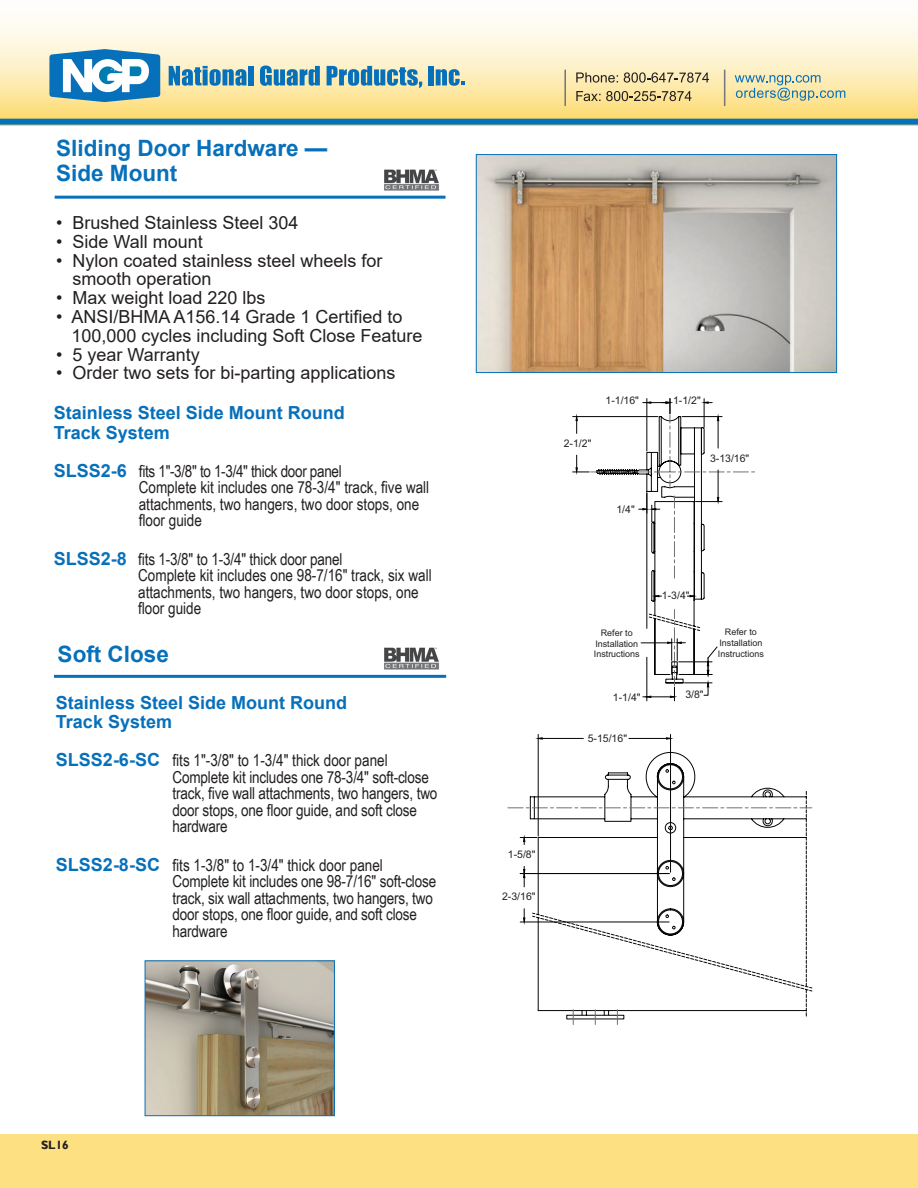
<style>
.page{position:relative;width:918px;height:1188px;background:#fff}
.page>*{position:absolute;margin:0;border:0;box-sizing:border-box;transform-origin:0 0}
.t1{font:700 22.5px/25.5px "Arial";color:#0770ba}
.t2{font:18px/18.8px "Arial";color:#231f20}
.t3{font:700 18px/19.5px "Arial";color:#0770ba}
.t4{font:16.5px/16.5px "Arial Narrow";letter-spacing:-.01em;color:#231f20}
.t5{font:700 12px "Gill Sans";color:#231f20}
.t6{font:10.5px "Arial";color:#231f20}
.t7{font:9px/10.8px "Arial";color:#231f20;text-align:center}
.s1{font-family:"Arial";font-weight:700;font-size:18px;color:#0770ba}
</style>
<div class="page">
<svg style="left:0;top:20px;width:918px;height:106px;background:#fbedbf"></svg>
<div style="left:0;top:1134px;width:918px;height:54px;background:#fde082"></div>
<div style="left:0;top:119px;width:918px;height:6px;background:#0770ba"></div>
<svg style="left:169px;top:66px;width:77px;height:20px;background:#5f9dbb"></svg>
<div style="left:248px;top:66px;width:5px;height:19px;background:#0770ba"></div>
<svg style="left:260px;top:66px;width:60px;height:20px"></svg>
<svg style="left:327px;top:66px;width:95px;height:22px;background:#7babb9"></svg>
<div style="left:429px;top:66px;width:5px;height:19px;background:#0770ba"></div>
<svg style="left:436px;top:69px;width:29px;height:17px"></svg>
<svg style="left:576px;top:72px;width:42px;height:11px"></svg>
<svg style="left:624px;top:72px;width:85px;height:11px"></svg>
<svg style="left:576px;top:91px;width:116px;height:10px"></svg>
<hr style="left:564px;top:70px;width:2px;height:36px;background:#76787b">
<hr style="left:724px;top:70px;width:1px;height:36px;background:#76787b">
<svg style="left:49px;top:49px;width:111px;height:53px"></svg>
<svg style="left:735px;top:75px;width:110px;height:26px;background:#cacfac"></svg>
<img style="left:147px;top:963px;width:186px;height:151px">
<div style="left:145px;top:961px;width:190px;height:155px;border:1px solid #0770ba"></div>
<img style="left:478px;top:156px;width:357px;height:215px">
<div style="left:476px;top:154px;width:361px;height:219px;border:1px solid #0770ba"></div>
<svg style="left:530px;top:752px;width:282px;height:260px"></svg>
<svg style="left:508px;top:807px;width:304px;height:1px"></svg>
<hr style="left:629px;top:738px;width:38px;height:1px;background:#050504">
<hr style="left:542px;top:738px;width:41px;height:1px;background:#050504">
<hr style="left:670px;top:734px;width:1px;height:138px;background:#050504">
<hr style="left:538px;top:734px;width:1px;height:102px;background:#050504">
<svg style="left:535px;top:737px;width:8px;height:3px"></svg>
<svg style="left:666px;top:737px;width:8px;height:3px"></svg>
<svg style="left:520px;top:833px;width:17px;height:12px"></svg>
<hr style="left:520px;top:922px;width:149px;height:1px;background:#050504">
<hr style="left:520px;top:873px;width:149px;height:1px;background:#050504">
<svg style="left:523px;top:866px;width:3px;height:21px"></svg>
<svg style="left:523px;top:909px;width:3px;height:16px"></svg>
<svg style="left:566px;top:952px;width:246px;height:73px"></svg>
<hr style="left:55px;top:196px;width:391px;height:3px;background:#0770ba">
<hr style="left:54px;top:675px;width:392px;height:3px;background:#0770ba">
<img style="left:384px;top:169px;width:55px;height:22px">
<img style="left:384px;top:647px;width:55px;height:23px">
<svg style="left:573px;top:399px;width:182px;height:302px"></svg>
<h1 class="t1" style="left:56px;top:135px;width:273px">Sliding Door Hardware —<br>Side Mount</h1>
<p class="t2" style="left:56px;top:213px;width:244px">• Brushed Stainless Steel 304</p>
<p class="t2" style="left:56px;top:232px;width:148px">• Side Wall mount</p>
<p class="t2" style="left:72px;top:251px;width:312px;text-indent:-16px">• Nylon coated stainless steel wheels for smooth operation</p>
<p class="t2" style="left:56px;top:288px;width:211px">• Max weight load 220 lbs</p>
<p class="t2" style="left:71px;top:307px;width:353px;text-indent:-15px">• ANSI/BHMA A156.14 Grade 1 Certified to<br>100,000 cycles including Soft Close Feature</p>
<p class="t2" style="left:56px;top:345px;width:145px">• 5 year Warranty</p>
<p class="t2" style="left:56px;top:363px;width:341px">• Order two sets for bi-parting applications</p>
<p class="t3" style="left:54px;top:403px;width:293px">Stainless Steel Side Mount Round<br>Track System</p>
<p class="t4" style="left:139px;top:462px;width:292px;text-indent:-85px"><span class="s1">SLSS2-6</span> fits 1"-3/8" to 1-3/4" thick door panel<br>Complete kit includes one 78-3/4" track, five wall attachments, two hangers, two door stops, one floor guide</p>
<p class="t4" style="left:138px;top:550px;width:295px;text-indent:-84px"><span class="s1">SLSS2-8</span> fits 1-3/8" to 1-3/4" thick door panel<br>Complete kit includes one 98-7/16" track, six wall attachments, two hangers, two door stops, one floor guide</p>
<h1 class="t1" style="left:58px;top:642px;width:113px">Soft Close</h1>
<p class="t3" style="left:56px;top:693px;width:293px">Stainless Steel Side Mount Round<br>Track System</p>
<p class="t4" style="left:173px;top:752px;width:266px;text-indent:-117px"><span class="s1">SLSS2-6-SC</span> fits 1"-3/8" to 1-3/4" thick door panel Complete kit includes one 78-3/4" soft-close track, five wall attachments, two hangers, two door stops, one floor guide, and soft close hardware</p>
<p class="t4" style="left:173px;top:856px;width:265px;text-indent:-117px"><span class="s1">SLSS2-8-SC</span> fits 1-3/8" to 1-3/4" thick door panel Complete kit includes one 98-7/16" soft-close track, six wall attachments, two hangers, two door stops, one floor guide, and soft close hardware</p>
<p class="t6" style="left:564px;top:436px;width:29px">2-1/2"</p>
<p class="t6" style="left:606px;top:393px;width:35px">1-1/16"</p>
<p class="t6" style="left:673px;top:393px;width:29px">1-1/2"</p>
<p class="t6" style="left:710px;top:451px;width:41px">3-13/16"</p>
<p class="t6" style="left:616px;top:502px;width:20px">1/4"</p>
<p class="t6" style="left:662px;top:588px;width:29px">1-3/4"</p>
<p class="t7" style="left:594px;top:627px;width:47px">Refer to<br>Installation<br>Instructions</p>
<p class="t7" style="left:718px;top:627px;width:47px">Refer to<br>Installation<br>Instructions</p>
<p class="t6" style="left:613px;top:690px;width:29px">1-1/4"</p>
<p class="t6" style="left:685px;top:687px;width:20px">3/8"</p>
<p class="t6" style="left:588px;top:731px;width:41px">5-15/16"</p>
<p class="t6" style="left:508px;top:848px;width:29px">1-5/8"</p>
<p class="t6" style="left:502px;top:889px;width:35px">2-3/16"</p>
<p class="t5" style="left:41px;top:1138px;width:29px">SL16</p>
</div>
